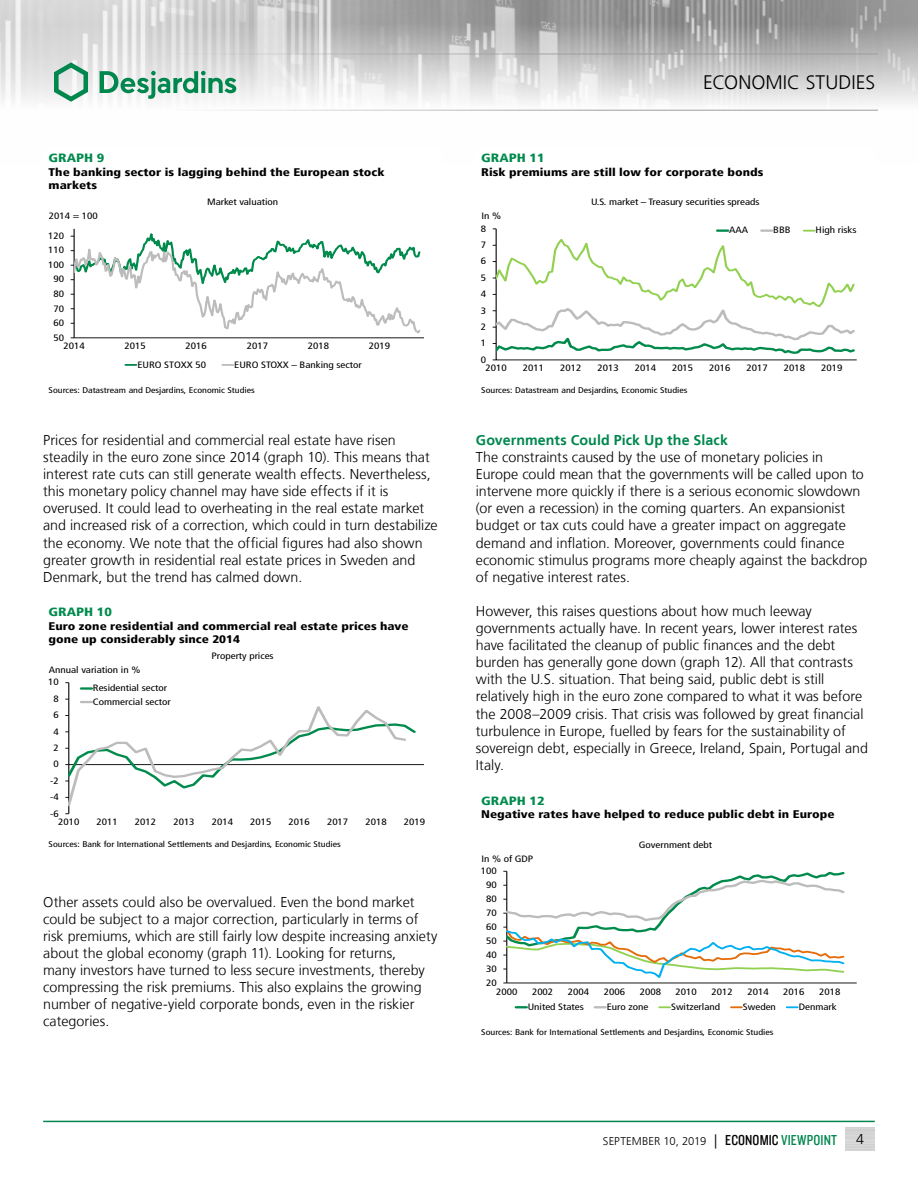
<style>
.page{position:relative;width:918px;height:1188px;background:#fff}
.page>*{position:absolute;margin:0;border:0;box-sizing:border-box;transform-origin:0 0}
.t1{font:300 19.5px "Frutiger LT";letter-spacing:.005em;color:#000}
.t2{font:300 14.25px/17.1px "Frutiger LT";color:#000}
.t3{font:700 14.25px "Frutiger LT";letter-spacing:.005em;color:#00874e}
.t4{font:900 condensed 12px "Frutiger LT";color:#008b4d;scale:1.2 1}
.t5{font:300 11.25px "Frutiger LT";color:#000}
.t6{font:900 condensed 11.1px/13.2px "Frutiger LT";color:#000;scale:1.2 1}
.t7{font:condensed 9.3px/14px "Frutiger LT";color:#000;text-align:center;scale:1.2 1}
.t8{font:condensed 9.15px/14.5px "Frutiger LT";color:#000;text-align:center;scale:1.2 1}
.t9{font:condensed 8.25px "Frutiger LT";color:#000;scale:1.2 1}
.s1{font-size:14.25px}
.s2{font-family:"Knockout 29 Junior Ltweight";font-weight:400;font-size:15px}
.s3{font-family:"Knockout 29 Junior Ltweight";font-weight:400;font-size:15px;color:#00874e}
</style>
<div class="page">
<img style="left:0;top:0;width:918px;height:110px">
<hr style="left:0;top:54px;width:878px;height:1px;background:#9d9d9c">
<hr style="left:0;top:110px;width:878px;height:1px;background:#9d9d9c">
<svg style="left:54px;top:62px;width:34px;height:40px"></svg>
<svg style="left:100px;top:71px;width:136px;height:28px"></svg>
<hr style="left:43px;top:1121px;width:832px;height:1px;background:#00874e">
<svg style="left:787px;top:1006px;width:11px;height:2px"></svg>
<svg style="left:731px;top:1006px;width:11px;height:2px"></svg>
<svg style="left:659px;top:1006px;width:11px;height:2px"></svg>
<svg style="left:595px;top:1006px;width:11px;height:3px"></svg>
<svg style="left:516px;top:1006px;width:11px;height:3px"></svg>
<hr style="left:507px;top:983px;width:350px;height:1px;background:#000">
<svg style="left:81px;top:687px;width:11px;height:3px"></svg>
<hr style="left:68px;top:683px;width:1px;height:131px;background:#000">
<svg style="left:222px;top:364px;width:11px;height:2px"></svg>
<svg style="left:126px;top:364px;width:10px;height:2px"></svg>
<hr style="left:74px;top:338px;width:350px;height:1px;background:#000">
<svg style="left:71px;top:229px;width:351px;height:110px"></svg>
<hr style="left:69px;top:764px;width:355px;height:1px;background:#000">
<svg style="left:65px;top:699px;width:353px;height:115px"></svg>
<svg style="left:493px;top:229px;width:364px;height:132px"></svg>
<svg style="left:503px;top:871px;width:344px;height:113px"></svg>
<h6 class="t4" style="left:49px;top:151px;width:48px">GRAPH 9</h6>
<p class="t6" style="left:49px;top:166px;width:281px">The banking sector is lagging behind the European stock markets</p>
<p class="t8" style="left:207px;top:195px;width:61px">Market valuation</p>
<p class="t8" style="left:49px;top:209px;width:42px">2014 = 100</p>
<p class="t7" style="left:48px;top:229px;width:15px">120</p>
<p class="t8" style="left:48px;top:243px;width:15px">110<br>100<br>90<br>80<br>70<br>60<br>50</p>
<p class="t8" style="left:63px;top:339px;width:19px">2014</p>
<p class="t8" style="left:124px;top:339px;width:19px">2015</p>
<p class="t8" style="left:186px;top:339px;width:19px">2016</p>
<p class="t8" style="left:247px;top:339px;width:19px">2017</p>
<p class="t8" style="left:308px;top:339px;width:19px">2018</p>
<p class="t8" style="left:369px;top:339px;width:19px">2019</p>
<p class="t8" style="left:137px;top:357px;width:59px">EURO STOXX 50</p>
<p class="t8" style="left:234px;top:357px;width:108px">EURO STOXX – Banking sector</p>
<p class="t9" style="left:49px;top:385px;width:173px">Sources: Datastream and Desjardins, Economic Studies</p>
<p class="t2" style="left:43px;top:432px;width:396px">Prices for residential and commercial real estate have risen steadily in the euro zone since 2014 (graph 10). This means that interest rate cuts can still generate wealth effects. Nevertheless, this monetary policy channel may have side effects if it is overused. It could lead to overheating in the real estate market and increased risk of a correction, which could in turn destabilize</p>
<p class="t2" style="left:43px;top:534px;width:381px">the economy. We note that the official figures had also shown</p>
<p class="t2" style="left:43px;top:551px;width:374px">greater growth in residential real estate prices in Sweden and<br>Denmark, but the trend has calmed down.</p>
<h6 class="t4" style="left:49px;top:605px;width:54px">GRAPH 10</h6>
<p class="t6" style="left:49px;top:619px;width:302px">Euro zone residential and commercial real estate prices have gone up considerably since 2014</p>
<p class="t8" style="left:212px;top:649px;width:53px">Property prices</p>
<p class="t8" style="left:49px;top:663px;width:78px">Annual variation in %</p>
<p class="t7" style="left:48px;top:675px;width:10px">10</p>
<p class="t8" style="left:93px;top:681px;width:63px">Residential sector</p>
<p class="t8" style="left:53px;top:691px;width:6px">8</p>
<p class="t8" style="left:93px;top:694px;width:66px">Commercial sector</p>
<p class="t8" style="left:50px;top:707px;width:9px;line-height:16.4px">6<br>4<br>2<br>0 -2 -4</p>
<p class="t7" style="left:50px;top:806px;width:9px">-6</p>
<p class="t8" style="left:58px;top:815px;width:19px">2010</p>
<p class="t8" style="left:97px;top:815px;width:19px">2011</p>
<p class="t8" style="left:135px;top:815px;width:19px">2012</p>
<p class="t8" style="left:173px;top:815px;width:19px">2013</p>
<p class="t8" style="left:212px;top:815px;width:19px">2014</p>
<p class="t8" style="left:250px;top:815px;width:19px">2015</p>
<p class="t8" style="left:289px;top:815px;width:19px">2016</p>
<p class="t8" style="left:327px;top:815px;width:19px">2017</p>
<p class="t8" style="left:365px;top:815px;width:19px">2018</p>
<p class="t8" style="left:404px;top:815px;width:19px">2019</p>
<p class="t9" style="left:49px;top:839px;width:245px">Sources: Bank for International Settlements and Desjardins, Economic Studies</p>
<p class="t2" style="left:43px;top:893px;width:396px">Other assets could also be overvalued. Even the bond market could be subject to a major correction, particularly in terms of risk premiums, which are still fairly low despite increasing anxiety about the global economy (graph 11). Looking for returns,<br>many investors have turned to less secure investments, thereby compressing the risk premiums. This also explains the growing number of negative-yield corporate bonds, even in the riskier categories.</p>
<h1 class="t1" style="left:703px;top:72px;width:174px">ECONOMIC STUDIES</h1>
<h6 class="t4" style="left:481px;top:151px;width:54px">GRAPH 11</h6>
<p class="t6" style="left:481px;top:166px;width:237px">Risk premiums are still low for corporate bonds</p>
<p class="t8" style="left:591px;top:195px;width:142px">U.S. market – Treasury securities spreads</p>
<p class="t8" style="left:481px;top:209px;width:18px">In %</p>
<p class="t7" style="left:481px;top:221px;width:6px">8</p>
<p class="t8" style="left:729px;top:223px;width:17px">AAA</p>
<p class="t8" style="left:773px;top:223px;width:16px">BBB</p>
<p class="t8" style="left:816px;top:223px;width:36px">High risks</p>
<p class="t8" style="left:481px;top:238px;width:6px">7</p>
<p class="t8" style="left:481px;top:254px;width:6px">6</p>
<p class="t8" style="left:481px;top:270px;width:6px">5</p>
<p class="t8" style="left:481px;top:287px;width:6px">4</p>
<p class="t8" style="left:481px;top:303px;width:6px">3</p>
<p class="t8" style="left:481px;top:320px;width:6px">2</p>
<p class="t8" style="left:481px;top:336px;width:6px">1</p>
<p class="t7" style="left:481px;top:353px;width:6px">0</p>
<p class="t8" style="left:485px;top:361px;width:19px">2010</p>
<p class="t8" style="left:523px;top:361px;width:19px">2011</p>
<p class="t8" style="left:560px;top:361px;width:19px">2012</p>
<p class="t8" style="left:597px;top:361px;width:19px">2013</p>
<p class="t8" style="left:635px;top:361px;width:19px">2014</p>
<p class="t8" style="left:672px;top:361px;width:19px">2015</p>
<p class="t8" style="left:709px;top:361px;width:19px">2016</p>
<p class="t8" style="left:747px;top:361px;width:19px">2017</p>
<p class="t8" style="left:784px;top:361px;width:19px">2018</p>
<p class="t8" style="left:821px;top:361px;width:19px">2019</p>
<p class="t9" style="left:481px;top:385px;width:173px">Sources: Datastream and Desjardins, Economic Studies</p>
<h5 class="t3" style="left:476px;top:432px;width:254px">Governments Could Pick Up the Slack</h5>
<p class="t2" style="left:476px;top:449px;width:390px">The constraints caused by the use of monetary policies in Europe could mean that the governments will be called upon to intervene more quickly if there is a serious economic slowdown (or even a recession) in the coming quarters. An expansionist budget or tax cuts could have a greater impact on aggregate</p>
<p class="t2" style="left:476px;top:534px;width:370px">demand and inflation. Moreover, governments could finance</p>
<p class="t2" style="left:476px;top:551px;width:393px">economic stimulus programs more cheaply against the backdrop of negative interest rates.</p>
<p class="t2" style="left:476px;top:603px;width:383px">However, this raises questions about how much leeway governments actually have. In recent years, lower interest rates</p>
<p class="t2" style="left:476px;top:637px;width:361px">have facilitated the cleanup of public finances and the debt</p>
<p class="t2" style="left:476px;top:654px;width:388px">burden has generally gone down (graph 12). All that contrasts with the U.S. situation. That being said, public debt is still relatively high in the euro zone compared to what it was before</p>
<p class="t2" style="left:476px;top:705px;width:389px">the 2008–2009 crisis. That crisis was followed by great financial</p>
<p class="t2" style="left:476px;top:722px;width:394px">turbulence in Europe, fuelled by fears for the sustainability of sovereign debt, especially in Greece, Ireland, Spain, Portugal and<br>Italy.</p>
<h6 class="t4" style="left:481px;top:793px;width:54px">GRAPH 12</h6>
<p class="t6" style="left:481px;top:808px;width:296px">Negative rates have helped to reduce public debt in Europe</p>
<p class="t8" style="left:639px;top:837px;width:63px">Government debt</p>
<p class="t8" style="left:481px;top:851px;width:45px">In % of GDP</p>
<p class="t7" style="left:481px;top:864px;width:15px">100<br>90</p>
<p class="t8" style="left:486px;top:892px;width:10px;line-height:14px;text-align:justify">80<br>70<br>60<br>50<br>40<br>30<br>20</p>
<p class="t8" style="left:496px;top:984px;width:19px">2000</p>
<p class="t8" style="left:532px;top:984px;width:19px">2002</p>
<p class="t8" style="left:568px;top:984px;width:19px">2004</p>
<p class="t8" style="left:604px;top:984px;width:19px">2006</p>
<p class="t8" style="left:640px;top:984px;width:19px">2008</p>
<p class="t8" style="left:676px;top:984px;width:19px">2010</p>
<p class="t8" style="left:712px;top:984px;width:19px">2012</p>
<p class="t8" style="left:747px;top:984px;width:19px">2014</p>
<p class="t8" style="left:783px;top:984px;width:19px">2016</p>
<p class="t8" style="left:819px;top:984px;width:19px">2018</p>
<p class="t8" style="left:528px;top:1000px;width:48px">United States</p>
<p class="t8" style="left:607px;top:1000px;width:36px">Euro zone</p>
<p class="t8" style="left:671px;top:1000px;width:42px">Switzerland</p>
<p class="t8" style="left:743px;top:1000px;width:29px">Sweden</p>
<p class="t8" style="left:799px;top:1000px;width:33px">Denmark</p>
<p class="t9" style="left:481px;top:1028px;width:245px">Sources: Bank for International Settlements and Desjardins, Economic Studies</p>
<p class="t5" style="left:603px;top:1135px;width:236px">SEPTEMBER 10, 2019 <span class="s1">|</span> <span class="s2">ECONOMIC</span> <span class="s3">VIEWPOINT</span></p>
<p class="t2" style="left:856px;top:1131px;width:9px">4</p>
</div>
